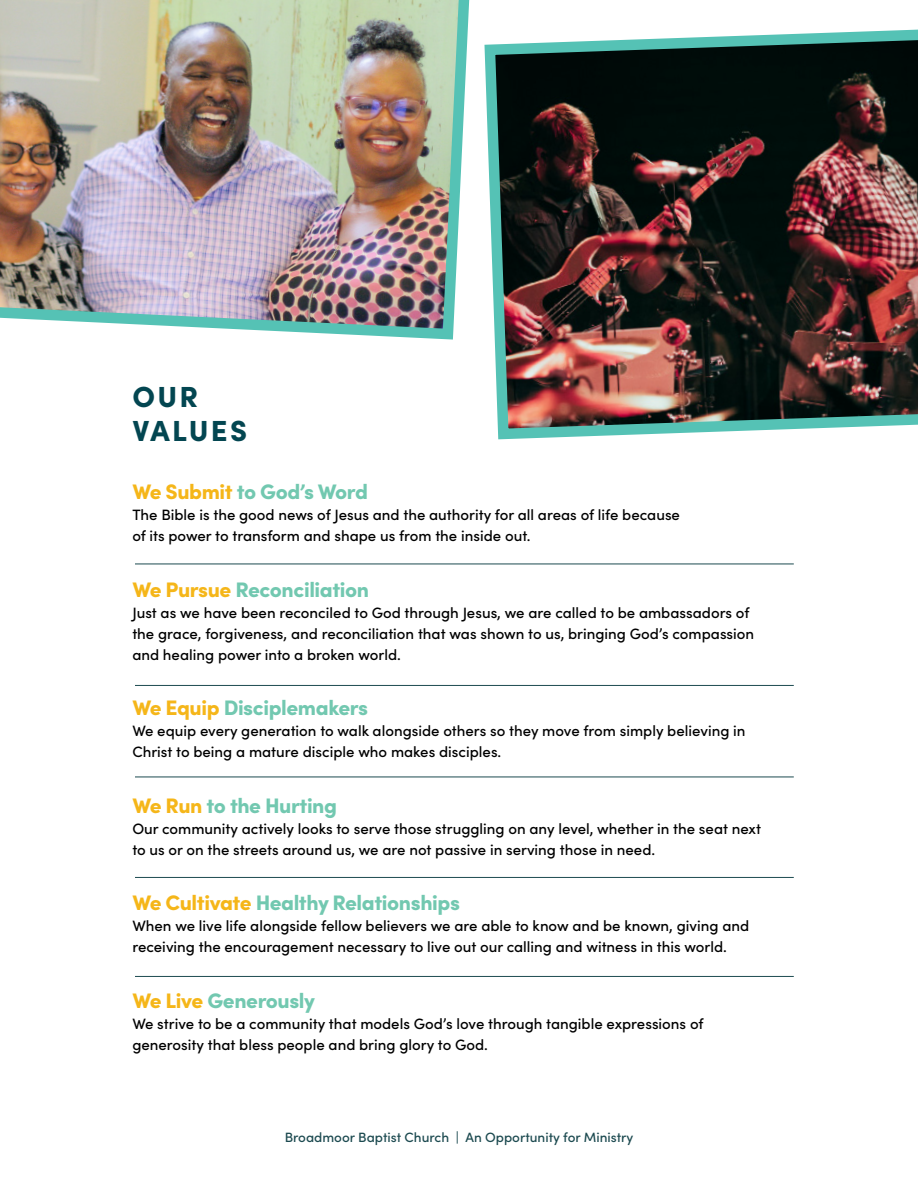
<style>
.page{position:relative;width:918px;height:1188px;background:#fff}
.page>*{position:absolute;margin:0;border:0;box-sizing:border-box;transform-origin:0 0}
.t1{font:900 29.1px/34.3px "Sofia Pro";letter-spacing:.08em;color:#034651}
.t2{font:900 21px "Sofia Pro";letter-spacing:-.02em;color:#72c8b0}
.t3{font:500 15px/21px "Sofia Pro";color:#000}
.t4{font:500 13.5px "Sofia Pro";color:#1c4a50}
.s1{color:#f5b619}
</style>
<div class="page">
<hr style="left:135px;top:564px;width:659px;height:1px;background:#1c4a50">
<hr style="left:135px;top:685px;width:659px;height:1px;background:#1c4a50">
<hr style="left:135px;top:777px;width:659px;height:1px;background:#1c4a50">
<hr style="left:135px;top:877px;width:659px;height:1px;background:#1c4a50">
<hr style="left:135px;top:976px;width:659px;height:1px;background:#1c4a50">
<img style="left:484px;top:29px;width:434px;height:411px">
<img style="left:0;top:0;width:470px;height:340px">
<p class="t1" style="left:132px;top:376px;width:116px">OUR<br>VALUES</p>
<p class="t2" style="left:132px;top:476px;width:237px"><span class="s1">We Submit</span> to God’s Word</p>
<p class="t3" style="left:132px;top:504px;width:549px">The Bible is the good news of Jesus and the authority for all areas of life because of its power to transform and shape us from the inside out.</p>
<p class="t2" style="left:132px;top:573px;width:238px"><span class="s1">We Pursue</span> Reconciliation</p>
<p class="t3" style="left:132px;top:601px;width:623px">Just as we have been reconciled to God through Jesus, we are called to be ambassadors of the grace, forgiveness, and reconciliation that was shown to us, bringing God’s compassion and healing power into a broken world.</p>
<p class="t2" style="left:132px;top:692px;width:237px"><span class="s1">We Equip</span> Disciplemakers</p>
<p class="t3" style="left:132px;top:720px;width:615px">We equip every generation to walk alongside others so they move from simply believing in<br>Christ to being a mature disciple who makes disciples.</p>
<p class="t2" style="left:132px;top:789px;width:206px"><span class="s1">We Run</span> to the Hurting</p>
<p class="t3" style="left:132px;top:817px;width:630px">Our community actively looks to serve those struggling on any level, whether in the seat next to us or on the streets around us, we are not passive in serving those in need.</p>
<p class="t2" style="left:132px;top:887px;width:329px"><span class="s1">We Cultivate</span> Healthy Relationships</p>
<p class="t3" style="left:132px;top:915px;width:618px">When we live life alongside fellow believers we are able to know and be known, giving and receiving the encouragement necessary to live out our calling and witness in this world.</p>
<p class="t2" style="left:132px;top:984px;width:184px"><span class="s1">We Live</span> Generously</p>
<p class="t3" style="left:132px;top:1012px;width:573px">We strive to be a community that models God’s love through tangible expressions of generosity that bless people and bring glory to God.</p>
<p class="t4" style="left:285px;top:1127px;width:350px">Broadmoor Baptist Church | An Opportunity for Ministry</p>
</div>
